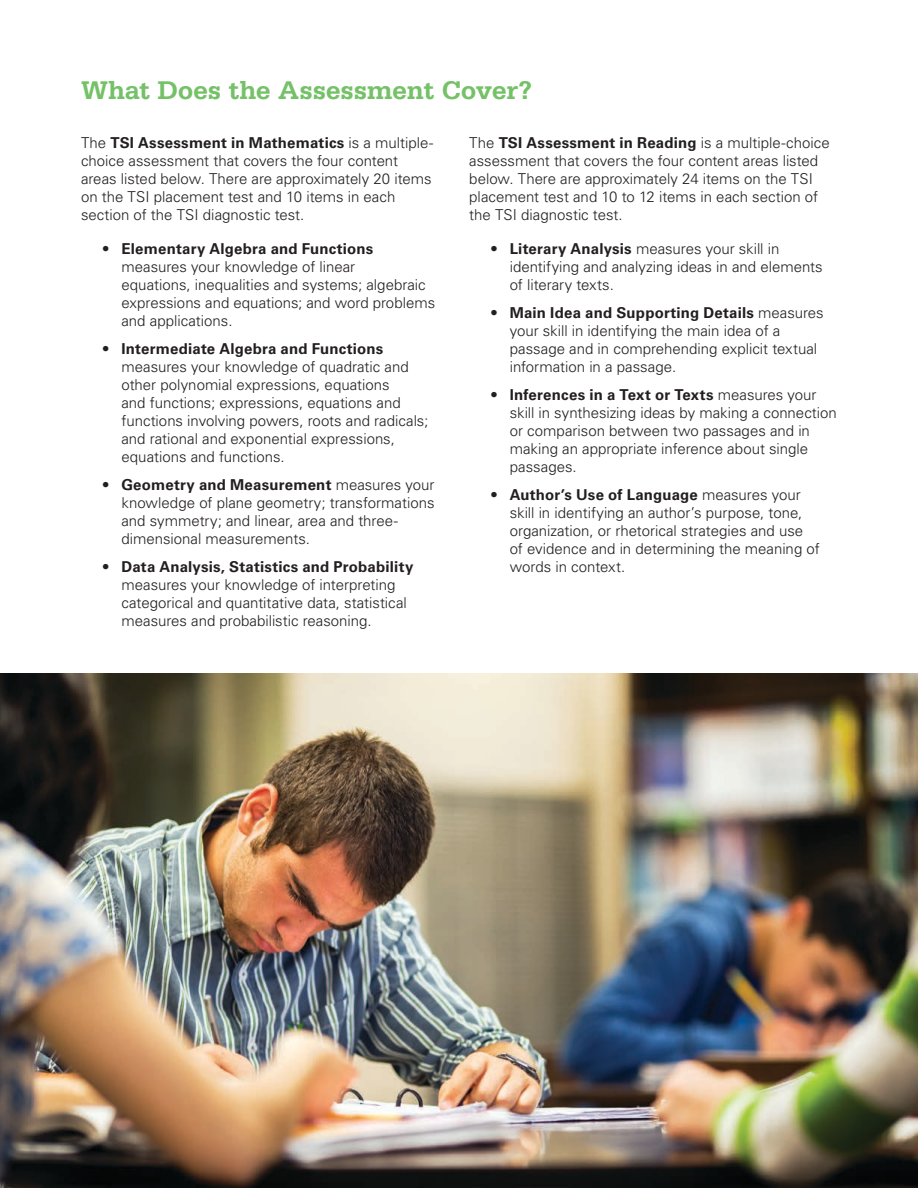
<style>
.page{position:relative;width:918px;height:1188px;background:#fff}
.page>*{position:absolute;margin:0;border:0;box-sizing:border-box;transform-origin:0 0}
.t1{font:700 27px "Serifa Std";letter-spacing:-.01em;color:#74c167}
.t2{font:300 15px/18px "Univers LT Std";color:#231f20}
.t3{font:700 15px "Univers LT Std";letter-spacing:.015em;color:#231f20}
.s1{font-weight:700}
</style>
<div class="page">
<img style="left:0;top:674px;width:918px;height:514px">
<h1 class="t1" style="left:81px;top:74px;width:453px">What Does the Assessment Cover?</h1>
<p class="t2" style="left:469px;top:133px;width:362px">The <span class="s1">TSI Assessment in Reading</span> is a multiple-choice assessment that covers the four content areas listed below. There are approximately 24 items on the TSI placement test and 10 to 12 items in each section of the TSI diagnostic test.</p>
<p class="t2" style="left:510px;top:239px;width:315px;text-indent:-18px"><span class="s1">• Literary Analysis</span> measures your skill in identifying and analyzing ideas in and elements of literary texts.</p>
<p class="t2" style="left:510px;top:303px;width:315px;text-indent:-18px"><span class="s1">• Main Idea and Supporting Details</span> measures your skill in identifying the main idea of a passage and in comprehending explicit textual information in a passage.</p>
<p class="t2" style="left:510px;top:385px;width:329px;text-indent:-18px"><span class="s1">• Inferences in a Text or Texts</span> measures your skill in synthesizing ideas by making a connection or comparison between two passages and in making an appropriate inference about single passages.</p>
<p class="t2" style="left:510px;top:485px;width:311px;text-indent:-18px"><span class="s1">• Author’s Use of Language</span> measures your skill in identifying an author’s purpose, tone, organization, or rhetorical strategies and use of evidence and in determining the meaning of words in context.</p>
<p class="t2" style="left:81px;top:133px;width:354px">The <span class="s1">TSI Assessment in Mathematics</span> is a multiple&shy;choice assessment that covers the four content areas listed below. There are approximately 20 items on the TSI placement test and 10 items in each section of the TSI diagnostic test.</p>
<p class="t3" style="left:103px;top:240px;width:272px">• Elementary Algebra and Functions</p>
<p class="t2" style="left:122px;top:257px;width:315px">measures your knowledge of linear<br>equations, inequalities and systems; algebraic expressions and equations; and word problems and applications.</p>
<p class="t3" style="left:103px;top:340px;width:282px">• Intermediate Algebra and Functions</p>
<p class="t2" style="left:122px;top:357px;width:308px">measures your knowledge of quadratic and other polynomial expressions, equations<br>and functions; expressions, equations and functions involving powers, roots and radicals; and rational and exponential expressions, equations and functions.</p>
<p class="t2" style="left:122px;top:475px;width:315px;text-indent:-18px"><span class="s1">• Geometry and Measurement</span> measures your knowledge of plane geometry; transformations and symmetry; and linear, area and three&shy;dimensional measurements.</p>
<p class="t3" style="left:103px;top:558px;width:312px">• Data Analysis, Statistics and Probability</p>
<p class="t2" style="left:122px;top:575px;width:287px">measures your knowledge of interpreting categorical and quantitative data, statistical measures and probabilistic reasoning.</p>
</div>
